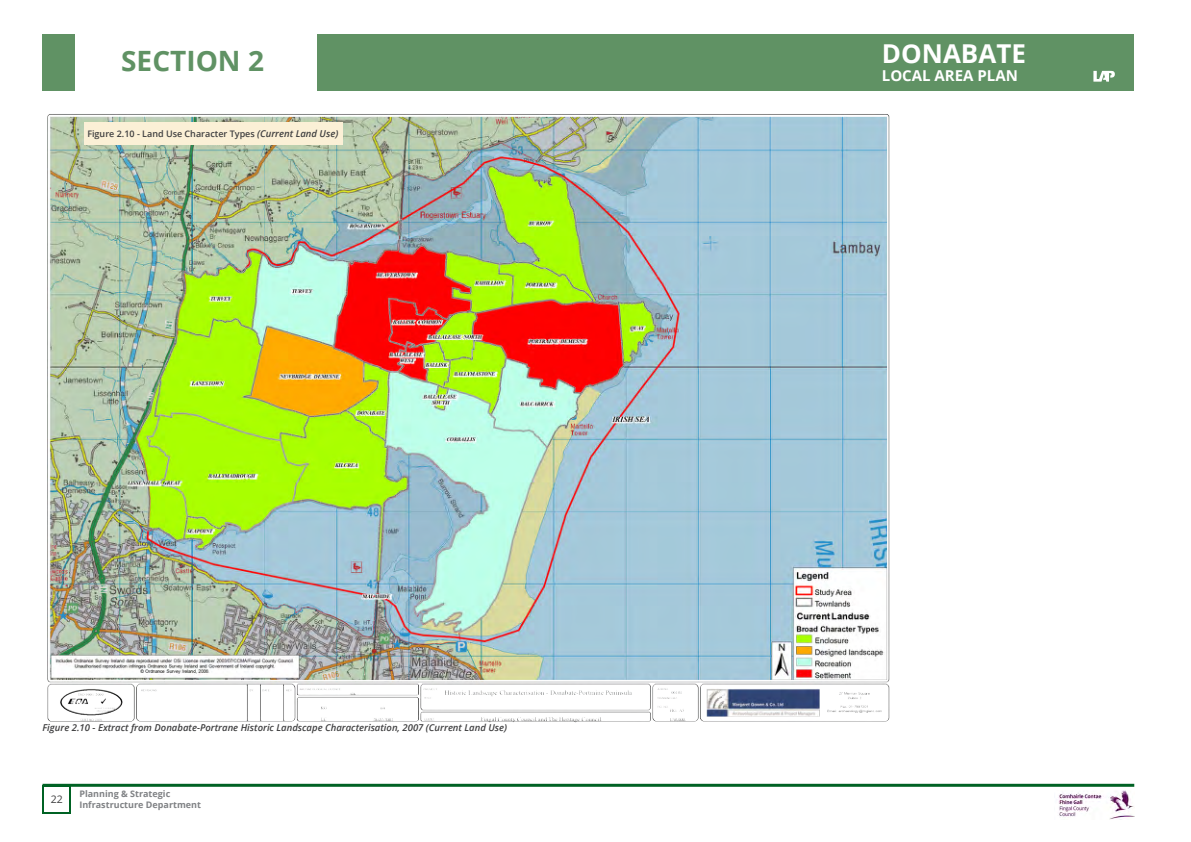
<style>
.page{position:relative;width:1191px;height:842px;background:#fff}
.page>*{position:absolute;margin:0;border:0;box-sizing:border-box;transform-origin:0 0}
.t1{font:700 28px "Open Sans";color:#609264}
.t2{font:700 26px "Open Sans";color:#fff}
.t3{font:700 15px "Open Sans";color:#fff}
.t4{font:10.5px "Open Sans";color:#3e3e3f}
.t5{font:italic 600 9.5px "Open Sans";color:#3e3e3f}
.t6{font:600 9px "Open Sans";color:#3e3e3f}
.t7{font:700 9px/10.8px "Open Sans";color:#808285}
.s1{font-style:italic;font-size:9.5px}
</style>
<div class="page">
<div style="left:43px;top:34px;width:1091px;height:57px;background:#609264"></div>
<div style="left:75px;top:33px;width:241px;height:59px;background:#fff"></div>
<svg style="left:1093px;top:71px;width:22px;height:11px"></svg>
<hr style="left:43px;top:784px;width:1091px;height:3px;background:#006224">
<svg style="left:43px;top:787px;width:28px;height:27px"></svg>
<div style="left:45px;top:787px;width:24px;height:24px;background:#fff"></div>
<img style="left:1058px;top:791px;width:77px;height:28px">
<img style="left:47px;top:114px;width:843px;height:609px">
<div style="left:84px;top:122px;width:259px;height:23px;background:#fbf0d6"></div>
<p class="t1" style="left:121px;top:41px;width:144px">SECTION 2</p>
<p class="t6" style="left:87px;top:127px;width:252px">Figure 2.10 - Land Use Character Types <span class="s1">(Current Land Use)</span></p>
<p class="t5" style="left:43px;top:721px;width:466px">Figure 2.10 - Extract from Donabate-Portrane Historic Landscape Characterisation, 2007 (Current Land Use)</p>
<p class="t4" style="left:51px;top:792px;width:14px">22</p>
<p class="t7" style="left:79px;top:788px;width:123px">Planning &amp; Strategic<br>Infrastructure Department</p>
<h2 class="t2" style="left:882px;top:36px;width:146px">DONABATE</h2>
<h3 class="t3" style="left:882px;top:65px;width:138px">LOCAL AREA PLAN</h3>
</div>
